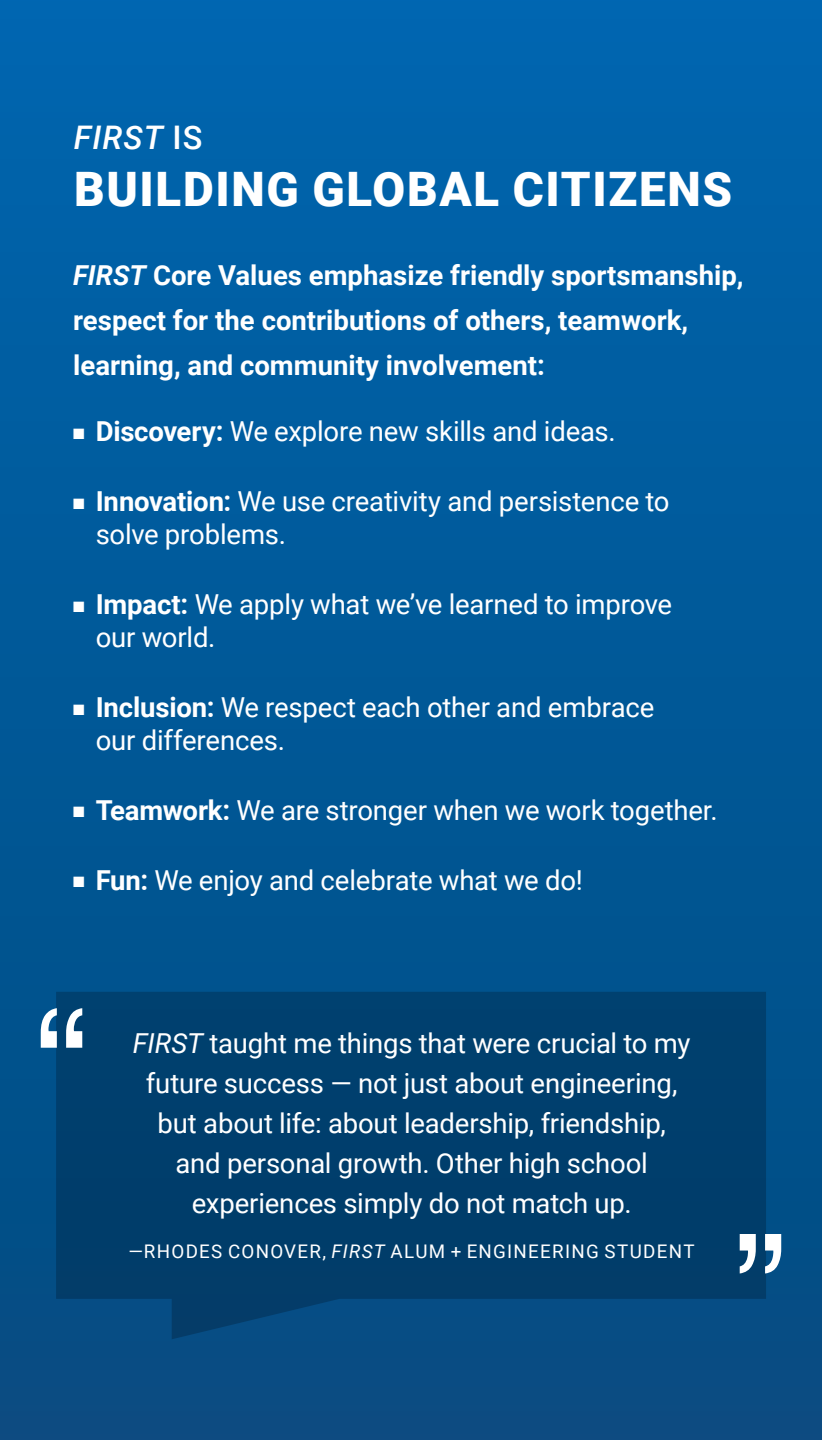
<style>
.page{position:relative;width:822px;height:1440px;background:#fff}
.page>*{position:absolute;margin:0;border:0;box-sizing:border-box;transform-origin:0 0}
.t1{font:900 47.5px "Roboto";letter-spacing:.035em;color:#fff}
.t2{font:italic 500 32.5px "Roboto";letter-spacing:.035em;color:#fff}
.t3{font:27.5px/40px "Roboto";letter-spacing:-.01em;color:#fff}
.t4{font:700 27.5px/45px "Roboto";color:#fff}
.t5{font:18.75px "Roboto";letter-spacing:.07em;color:#fff}
.s1{font-style:normal}
.s2{font-style:italic}
.s3{font-weight:700}
</style>
<div class="page">
<div style="left:0;top:0;width:821px;height:1440px;background:linear-gradient(to bottom,#0065af,#044b80)"></div>
<svg style="left:56px;top:992px;width:709px;height:347px;background:#013f6e"></svg>
<svg style="left:41px;top:1008px;width:41px;height:40px"></svg>
<svg style="left:739px;top:1234px;width:42px;height:40px"></svg>
<p class="t2" style="left:74px;top:115px;width:130px">FIRST <span class="s1">IS</span></p>
<h1 class="t1" style="left:74px;top:156px;width:659px">BUILDING GLOBAL CITIZENS</h1>
<p class="t4" style="left:73px;top:251px;width:671px"><span class="s2">FIRST</span> Core Values emphasize friendly sportsmanship, respect for the contributions of others, teamwork, learning, and community involvement:</p>
<p class="t3" style="left:73px;top:411px;width:544px">■ <span class="s3">Discovery:</span> We explore new skills and ideas.</p>
<p class="t3" style="left:96px;top:484px;width:575px;line-height:33px;text-indent:-22px">■ <span class="s3">Innovation:</span> We use creativity and persistence to solve problems.</p>
<p class="t3" style="left:96px;top:587px;width:577px;line-height:33px;text-indent:-22px">■ <span class="s3">Impact:</span> We apply what we’ve learned to improve our world.</p>
<p class="t3" style="left:96px;top:690px;width:560px;line-height:33px;text-indent:-22px">■ <span class="s3">Inclusion:</span> We respect each other and embrace our differences.</p>
<p class="t3" style="left:73px;top:789px;width:645px">■ <span class="s3">Teamwork:</span> We are stronger when we work together.</p>
<p class="t3" style="left:73px;top:859px;width:511px">■ <span class="s3">Fun:</span> We enjoy and celebrate what we do!</p>
<p class="t3" style="left:133px;top:1022px;width:558px;text-align:center"><span class="s2">FIRST</span> taught me things that were crucial to my future success — not just about engineering, but about life: about leadership, friendship, and personal growth. Other high school experiences simply do not match up.</p>
<p class="t5" style="left:128px;top:1238px;width:567px">—RHODES CONOVER, <span class="s2">FIRST</span> ALUM + ENGINEERING STUDENT</p>
</div>
